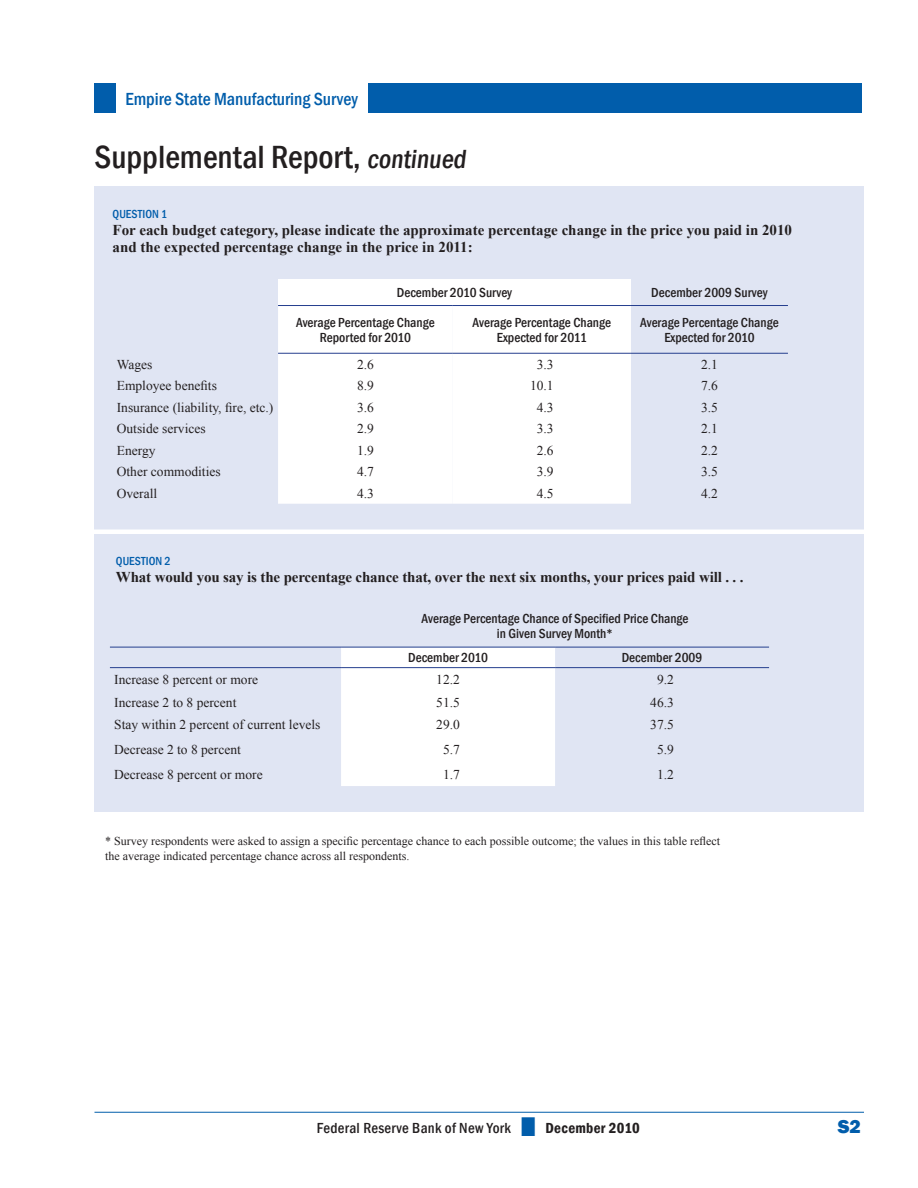
<style>
.page{position:relative;width:918px;height:1188px;background:#fff}
.page>*{position:absolute;margin:0;border:0;box-sizing:border-box;transform-origin:0 0}
.Headline4{font:500 condensed 33px "Franklin Gothic";color:#231f20}
.t1{font:800 19.5px "Franklin Gothic";color:#015dab}
.t2{font:500 condensed 18px "Franklin Gothic";color:#015dab}
.Table_head{font:700 15px/17.2px "Times New Roman";color:#231f20}
.t3{font:500 condensed 15px "Franklin Gothic";letter-spacing:.02em;color:#231f20}
.Table_column_header{font:500 condensed 13.5px/15px "Franklin Gothic";color:#231f20;text-align:center}
.Table_cell_body{font:13.5px "Times New Roman";color:#231f20}
.Table_cell_body_Q1_f{font:13.5px "Times New Roman";color:#231f20}
.Table_cell_body-2{font:12px/15px "Times New Roman";color:#231f20}
.Table_head-2{font:500 condensed 12px "Franklin Gothic";letter-spacing:.005em;color:#015dab}
.s1{font-size:27px}
.s2{color:#015dab}
.s3{font-weight:600}
</style>
<div class="page">
<div style="left:94px;top:83px;width:768px;height:30px;background:#015dab"></div>
<div style="left:116px;top:82px;width:251px;height:33px;background:#fff"></div>
<hr style="left:94px;top:1112px;width:770px;height:1px;background:#015dab">
<div style="left:94px;top:187px;width:770px;height:625px;background:#e0e5f3"></div>
<hr style="left:76px;top:530px;width:803px;height:4px;background:#fff">
<div style="left:278px;top:279px;width:353px;height:27px;background:#fff"></div>
<div style="left:278px;top:306px;width:353px;height:198px;background:#fff"></div>
<hr style="left:631px;top:305px;width:157px;height:1px;background:#253f8e">
<hr style="left:278px;top:305px;width:175px;height:1px;background:#253f8e">
<hr style="left:453px;top:305px;width:178px;height:1px;background:#253f8e">
<hr style="left:278px;top:353px;width:175px;height:1px;background:#253f8e">
<hr style="left:453px;top:353px;width:178px;height:1px;background:#253f8e">
<hr style="left:631px;top:353px;width:157px;height:1px;background:#253f8e">
<svg style="left:110px;top:646px;width:659px;height:23px"></svg>
<div style="left:341px;top:648px;width:214px;height:138px;background:#fff"></div>
<hr style="left:110px;top:647px;width:231px;height:1px;background:#253f8e">
<hr style="left:341px;top:647px;width:214px;height:1px;background:#253f8e">
<hr style="left:555px;top:647px;width:214px;height:1px;background:#253f8e">
<hr style="left:110px;top:667px;width:231px;height:1px;background:#253f8e">
<hr style="left:341px;top:667px;width:214px;height:1px;background:#253f8e">
<hr style="left:555px;top:667px;width:214px;height:1px;background:#253f8e">
<p class="t2" style="left:125px;top:87px;width:234px">Empire State Manufacturing Survey</p>
<p class="Headline4" style="left:94px;top:136px;width:377px">Supplemental Report, <span class="s1">continued</span></p>
<p class="Table_head-2" style="left:113px;top:206px;width:56px">question 1</p>
<p class="Table_head" style="left:113px;top:221px;width:681px">For each budget category, please indicate the approximate percentage change in the price you paid in 2010 and the expected percentage change in the price in 2011:</p>
<p class="Table_column_header" style="left:397px;top:285px;width:117px">December 2010 Survey</p>
<p class="Table_column_header" style="left:651px;top:285px;width:118px">December 2009 Survey</p>
<p class="Table_column_header" style="left:296px;top:315px;width:140px">Average Percentage Change<br>Reported for 2010</p>
<p class="Table_column_header" style="left:473px;top:315px;width:140px">Average Percentage Change<br>Expected for 2011</p>
<p class="Table_column_header" style="left:640px;top:315px;width:140px">Average Percentage Change<br>Expected for 2010</p>
<p class="Table_cell_body" style="left:117px;top:355px;width:37px">Wages</p>
<p class="Table_cell_body_Q1_f" style="left:357px;top:355px;width:18px">2.6</p>
<p class="Table_cell_body_Q1_f" style="left:537px;top:355px;width:18px">3.3</p>
<p class="Table_cell_body_Q1_f" style="left:701px;top:355px;width:18px">2.1</p>
<p class="Table_cell_body" style="left:117px;top:377px;width:102px">Employee benefits</p>
<p class="Table_cell_body_Q1_f" style="left:357px;top:377px;width:18px">8.9</p>
<p class="Table_cell_body_Q1_f" style="left:530px;top:377px;width:25px">10.1</p>
<p class="Table_cell_body_Q1_f" style="left:701px;top:377px;width:18px">7.6</p>
<p class="Table_cell_body" style="left:117px;top:398px;width:158px">Insurance (liability, fire, etc.)</p>
<p class="Table_cell_body_Q1_f" style="left:357px;top:398px;width:18px">3.6</p>
<p class="Table_cell_body_Q1_f" style="left:537px;top:398px;width:18px">4.3</p>
<p class="Table_cell_body_Q1_f" style="left:701px;top:398px;width:18px">3.5</p>
<p class="Table_cell_body" style="left:117px;top:420px;width:90px">Outside services</p>
<p class="Table_cell_body_Q1_f" style="left:357px;top:420px;width:18px">2.9</p>
<p class="Table_cell_body_Q1_f" style="left:537px;top:420px;width:18px">3.3</p>
<p class="Table_cell_body_Q1_f" style="left:701px;top:420px;width:18px">2.1</p>
<p class="Table_cell_body" style="left:117px;top:441px;width:40px">Energy</p>
<p class="Table_cell_body_Q1_f" style="left:357px;top:441px;width:18px">1.9</p>
<p class="Table_cell_body_Q1_f" style="left:537px;top:441px;width:18px">2.6</p>
<p class="Table_cell_body_Q1_f" style="left:701px;top:441px;width:18px">2.2</p>
<p class="Table_cell_body" style="left:117px;top:463px;width:105px">Other commodities</p>
<p class="Table_cell_body_Q1_f" style="left:357px;top:463px;width:18px">4.7</p>
<p class="Table_cell_body_Q1_f" style="left:537px;top:463px;width:18px">3.9</p>
<p class="Table_cell_body_Q1_f" style="left:701px;top:463px;width:18px">3.5</p>
<p class="Table_cell_body" style="left:117px;top:484px;width:42px">Overall</p>
<p class="Table_cell_body_Q1_f" style="left:357px;top:484px;width:18px">4.3</p>
<p class="Table_cell_body_Q1_f" style="left:537px;top:484px;width:18px">4.5</p>
<p class="Table_cell_body_Q1_f" style="left:701px;top:484px;width:18px">4.2</p>
<p class="Table_head-2" style="left:116px;top:553px;width:56px">question 2</p>
<p class="Table_head" style="left:116px;top:568px;width:629px">What would you say is the percentage chance that, over the next six months, your prices paid will . . .</p>
<p class="Table_column_header" style="left:422px;top:611px;width:269px">Average Percentage Chance of Specified Price Change in Given Survey Month*</p>
<p class="Table_column_header" style="left:408px;top:650px;width:81px">December 2010</p>
<p class="Table_column_header" style="left:622px;top:650px;width:82px">December 2009</p>
<p class="Table_cell_body" style="left:114px;top:670px;width:145px">Increase 8 percent or more</p>
<p class="Table_cell_body_Q1_f" style="left:436px;top:670px;width:25px">12.2</p>
<p class="Table_cell_body_Q1_f" style="left:657px;top:670px;width:18px">9.2</p>
<p class="Table_cell_body" style="left:114px;top:693px;width:124px">Increase 2 to 8 percent</p>
<p class="Table_cell_body_Q1_f" style="left:436px;top:693px;width:25px">51.5</p>
<p class="Table_cell_body_Q1_f" style="left:650px;top:693px;width:25px">46.3</p>
<p class="Table_cell_body" style="left:114px;top:716px;width:208px">Stay within 2 percent of current levels</p>
<p class="Table_cell_body_Q1_f" style="left:436px;top:716px;width:25px">29.0</p>
<p class="Table_cell_body_Q1_f" style="left:650px;top:716px;width:25px">37.5</p>
<p class="Table_cell_body" style="left:114px;top:741px;width:128px">Decrease 2 to 8 percent</p>
<p class="Table_cell_body_Q1_f" style="left:443px;top:741px;width:18px">5.7</p>
<p class="Table_cell_body_Q1_f" style="left:657px;top:741px;width:18px">5.9</p>
<p class="Table_cell_body" style="left:114px;top:766px;width:150px">Decrease 8 percent or more</p>
<p class="Table_cell_body_Q1_f" style="left:443px;top:766px;width:18px">1.7</p>
<p class="Table_cell_body_Q1_f" style="left:657px;top:766px;width:18px">1.2</p>
<p class="Table_cell_body-2" style="left:105px;top:833px;width:617px">* Survey respondents were asked to assign a specific percentage chance to each possible outcome; the values in this table reflect the average indicated percentage chance across all respondents.</p>
<p class="t3" style="left:317px;top:1118px;width:325px">Federal Reserve Bank of New York <span class="s2">■</span> <span class="s3">December 2010</span></p>
<p class="t1" style="left:838px;top:1114px;width:25px">S2</p>
</div>
